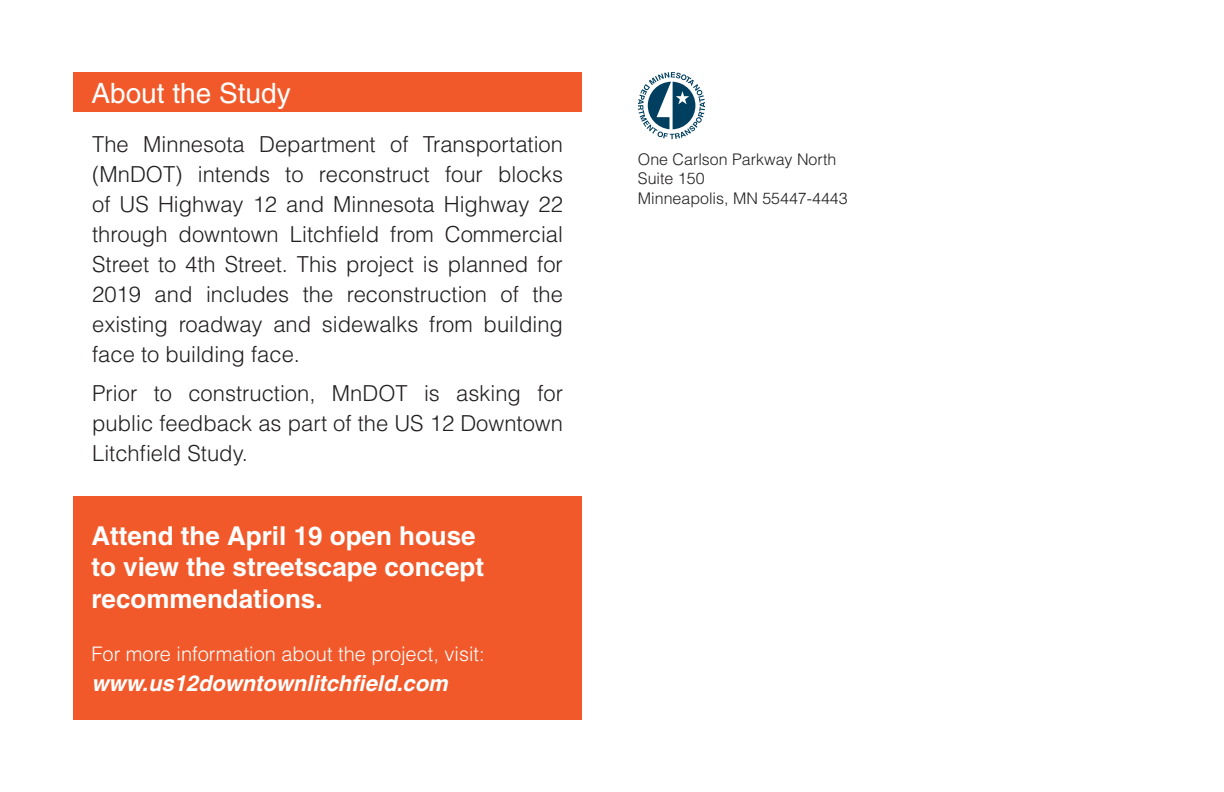
<style>
.page{position:relative;width:1224px;height:792px;background:#fff}
.page>*{position:absolute;margin:0;border:0;box-sizing:border-box;transform-origin:0 0}
.t1{font:28px "Helvetica";color:#fff}
.t2{font:700 26px/31.2px "Helvetica";color:#fff}
.Paragraph_Style_1{font:300 22px/30px "Helvetica";color:#231f20;text-align:justify}
.t3{font:italic 700 22px "Helvetica";color:#fff}
.t4{font:300 20px "Helvetica";color:#fff}
.t5{font:300 16px/19.2px "Helvetica";color:#231f20}
</style>
<div class="page">
<svg style="left:638px;top:72px;width:67px;height:67px"></svg>
<div style="left:73px;top:496px;width:509px;height:224px;background:#f1592a"></div>
<div style="left:73px;top:72px;width:509px;height:40px;background:#f1592a"></div>
<p class="t1" style="left:91px;top:77px;width:201px">About the Study</p>
<p class="Paragraph_Style_1" style="left:92px;top:128px;width:472px">The Minnesota Department of Transportation (MnDOT) intends to reconstruct four blocks of US Highway 12 and Minnesota Highway 22 through downtown Litchfield from Commercial Street to 4th Street. This project is planned for 2019 and includes the reconstruction of the existing roadway and sidewalks from building face to building face.</p>
<p class="Paragraph_Style_1" style="left:92px;top:377px;width:472px">Prior to construction, MnDOT is asking for public feedback as part of the US 12 Downtown Litchfield Study.</p>
<p class="t2" style="left:91px;top:520px;width:394px">Attend the April 19 open house to view the streetscape concept recommendations.</p>
<p class="t4" style="left:91px;top:642px;width:395px">For more information about the project, visit:</p>
<p class="t3" style="left:91px;top:670px;width:358px">www.us12downtownlitchfield.com</p>
<p class="t5" style="left:638px;top:150px;width:200px">One Carlson Parkway North<br>Suite 150</p>
<p class="t5" style="left:638px;top:188px;width:211px">Minneapolis, MN 55447-4443</p>
</div>
